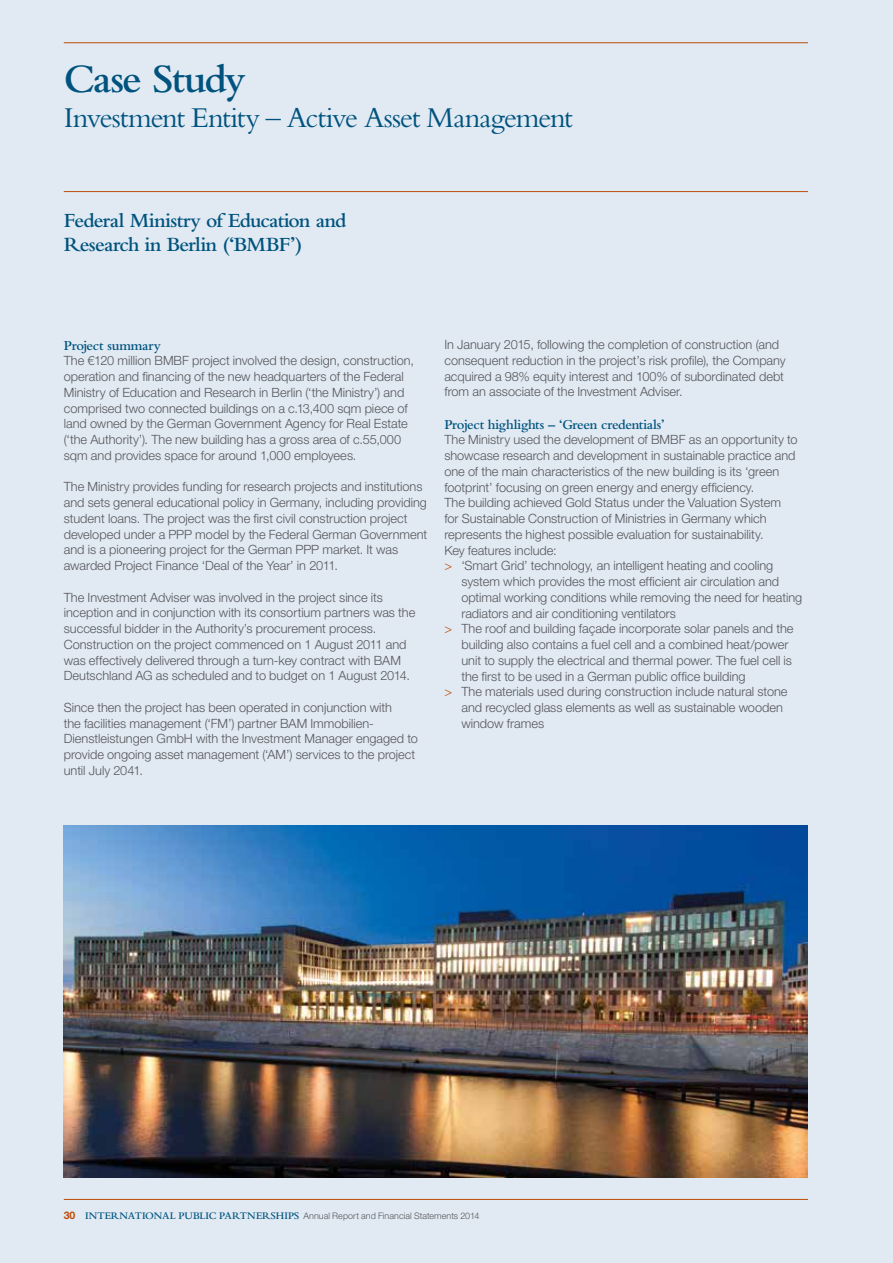
<style>
.page{position:relative;width:893px;height:1263px;background:#e1eaf3}
.page>*{position:absolute;margin:0;border:0;box-sizing:border-box;transform-origin:0 0}
.t1{font:600 42px "Bembo Std";letter-spacing:-.05em;color:#00537e}
.t2{font:30px "Bembo Std";letter-spacing:-.04em;color:#00537e}
.t3{font:600 21px/24px "Bembo Std";letter-spacing:-.04em;color:#00537e}
.t4{font:600 14.25px "Bembo Std";letter-spacing:-.02em;color:#00537e}
.t5{font:300 12.75px/15.8px "Helvetica Neue LT Std";color:#56565a}
.t6{font:300 9px "Helvetica Neue LT Std";letter-spacing:.005em;color:#56565a}
.s1{color:#bd4b06}
.s2{font-weight:700;font-size:10.5px;color:#bd4b06}
.s3{font-family:"Bembo Std";font-weight:600;font-size:10.5px;color:#00537e}
</style>
<div class="page">
<img style="left:64px;top:825px;width:744px;height:353px">
<hr style="left:64px;top:42px;width:744px;height:1px;background:#bd4b06">
<hr style="left:64px;top:191px;width:744px;height:1px;background:#bd4b06">
<hr style="left:64px;top:1199px;width:744px;height:1px;background:#bd4b06">
<h1 class="t1" style="left:64px;top:56px;width:183px">Case Study</h1>
<h2 class="t2" style="left:64px;top:100px;width:511px">Investment Entity – Active Asset Management</h2>
<h3 class="t3" style="left:64px;top:208px;width:284px">Federal Ministry of Education and<br>Research in Berlin (‘BMBF’)</h3>
<p class="t4" style="left:64px;top:337px;width:98px">Project summary</p>
<p class="t5" style="left:64px;top:353px;width:352px">The €120 million BMBF project involved the design, construction, operation and financing of the new headquarters of the Federal Ministry of Education and Research in Berlin (‘the Ministry’) and comprised two connected buildings on a c.13,400 sqm piece of land owned by the German Government Agency for Real Estate (‘the Authority’). The new building has a gross area of c.55,000 sqm and provides space for around 1,000 employees.</p>
<p class="t5" style="left:64px;top:479px;width:365px">The Ministry provides funding for research projects and institutions and sets general educational policy in Germany, including providing student loans. The project was the first civil construction project developed under a PPP model by the Federal German Government and is a pioneering project for the German PPP market. It was awarded Project Finance ‘Deal of the Year’ in 2011.</p>
<p class="t5" style="left:64px;top:589px;width:353px">The Investment Adviser was involved in the project since its inception and in conjunction with its consortium partners was the successful bidder in the Authority’s procurement process.<br>Construction on the project commenced on 1 August 2011 and was effectively delivered through a turn-key contract with BAM Deutschland AG as scheduled and to budget on 1 August 2014.</p>
<p class="t5" style="left:64px;top:699px;width:356px">Since then the project has been operated in conjunction with<br>the facilities management (‘FM’) partner BAM Immobilien-Dienstleistungen GmbH with the Investment Manager engaged to provide ongoing asset management (‘AM’) services to the project until July 2041.</p>
<p class="t5" style="left:444px;top:336px;width:343px">In January 2015, following the completion of construction (and consequent reduction in the project’s risk profile), the Company acquired a 98% equity interest and 100% of subordinated debt from an associate of the Investment Adviser.</p>
<p class="t4" style="left:444px;top:416px;width:222px">Project highlights – ‘Green credentials’</p>
<p class="t5" style="left:444px;top:432px;width:355px">The Ministry used the development of BMBF as an opportunity to showcase research and development in sustainable practice and one of the main characteristics of the new building is its ‘green footprint’ focusing on green energy and energy efficiency.<br>The building achieved Gold Status under the Valuation System for Sustainable Construction of Ministries in Germany which represents the highest possible evaluation for sustainability.<br>Key features include:<br><span class="s1">&gt;</span> ‘Smart Grid’ technology, an intelligent heating and cooling</p>
<p class="t5" style="left:461px;top:573px;width:319px">system which provides the most efficient air circulation and</p>
<p class="t5" style="left:461px;top:589px;width:342px">optimal working conditions while removing the need for heating</p>
<p class="t5" style="left:461px;top:605px;width:216px">radiators and air conditioning ventilators</p>
<p class="t5" style="left:444px;top:621px;width:351px"><span class="s1">&gt;</span> The roof and building façade incorporate solar panels and the</p>
<p class="t5" style="left:461px;top:636px;width:329px">building also contains a fuel cell and a combined heat/power</p>
<p class="t5" style="left:461px;top:652px;width:332px">unit to supply the electrical and thermal power. The fuel cell is</p>
<p class="t5" style="left:461px;top:668px;width:286px">the first to be used in a German public office building</p>
<p class="t5" style="left:444px;top:684px;width:345px"><span class="s1">&gt;</span> The materials used during construction include natural stone</p>
<p class="t5" style="left:461px;top:699px;width:323px">and recycled glass elements as well as sustainable wooden</p>
<p class="t5" style="left:461px;top:715px;width:84px">window frames</p>
<p class="t6" style="left:64px;top:1211px;width:417px"><span class="s2">30</span> <span class="s3">INTERNATIONAL PUBLIC PARTNERSHIPS</span> Annual Report and Financial Statements 2014</p>
</div>
